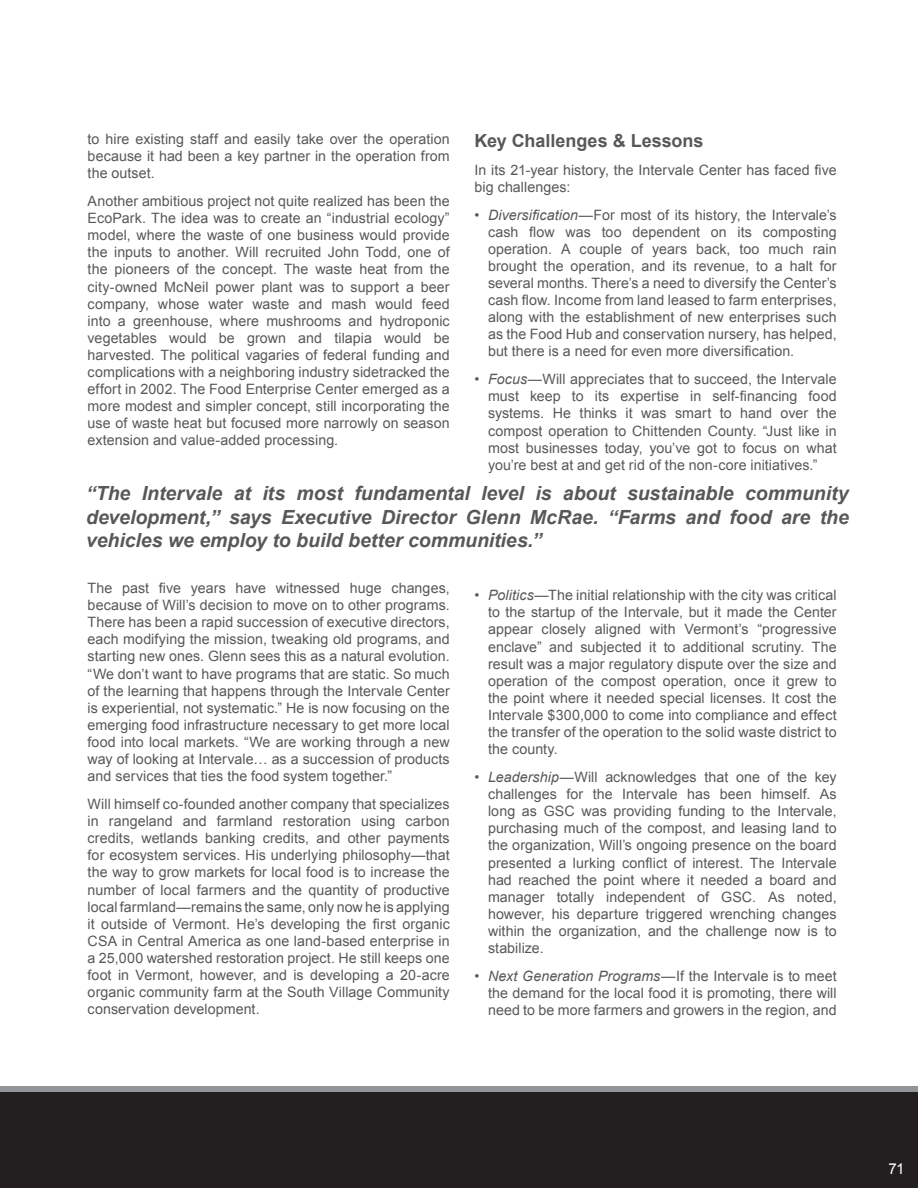
<style>
.page{position:relative;width:918px;height:1188px;background:#fff}
.page>*{position:absolute;margin:0;border:0;box-sizing:border-box;transform-origin:0 0}
.Subheads{font:italic 700 19.5px/23.4px "Arial";color:#57585a;text-align:justify}
.Subheads-2{font:700 18px "Arial";color:#57585a}
.Paragraphs{font:15px "Arial";color:#fff}
.Subheads-3{font:14.25px/17.1px "Arial";letter-spacing:.005em;color:#57585a;text-align:justify}
.Bullets{font:14.25px/17.1px "Arial";letter-spacing:.005em;color:#57585a;text-align:justify}
.Paragraphs-2{font:14.25px/17.1px "Arial";letter-spacing:.005em;color:#57585a}
.s1{font-style:italic}
</style>
<div class="page">
<div style="left:0;top:1087px;width:918px;height:101px;background:#939598"></div>
<div style="left:0;top:1092px;width:918px;height:96px;background:#231f20"></div>
<p class="Subheads-3" style="left:88px;top:131px;width:364px">to hire existing staff and easily take over the operation because it had been a key partner in the operation from the outset.</p>
<p class="Subheads-3" style="left:88px;top:193px;width:364px">Another ambitious project not quite realized has been the EcoPark. The idea was to create an “industrial ecology” model, where the waste of one business would provide the inputs to another. Will recruited John Todd, one of the pioneers of the concept. The waste heat from the city-owned McNeil power plant was to support a beer company, whose water waste and mash would feed into a greenhouse, where mushrooms and hydroponic vegetables would be grown and tilapia would be harvested. The political vagaries of federal funding and complications with a neighboring industry sidetracked the effort in 2002. The Food Enterprise Center emerged as a more modest and simpler concept, still incorporating the use of waste heat but focused more narrowly on season extension and value-added processing.</p>
<p class="Subheads-2" style="left:475px;top:129px;width:231px">Key Challenges &amp; Lessons</p>
<p class="Paragraphs-2" style="left:475px;top:161px;width:364px">In its 21-year history, the Intervale Center has faced five big challenges:</p>
<p class="Bullets" style="left:488px;top:206px;width:350px;text-indent:-14px">• <span class="s1">Diversification</span>—For most of its history, the Intervale’s cash flow was too dependent on its composting operation. A couple of years back, too much rain brought the operation, and its revenue, to a halt for several months. There’s a need to diversify the Center’s cash flow. Income from land leased to farm enterprises, along with the establishment of new enterprises such as the Food Hub and conservation nursery, has helped, but there is a need for even more diversification.</p>
<p class="Bullets" style="left:488px;top:371px;width:350px;text-indent:-14px">• <span class="s1">Focus</span>—Will appreciates that to succeed, the Intervale must keep to its expertise in self-financing food systems. He thinks it was smart to hand over the compost operation to Chittenden County. “Just like in most businesses today, you’ve got to focus on what you’re best at and get rid of the non-core initiatives.”</p>
<p class="Subheads" style="left:86px;top:483px;width:764px">“The Intervale at its most fundamental level is about sustainable community development,” says Executive Director Glenn McRae. “Farms and food are the vehicles we employ to build better communities.”</p>
<p class="Subheads-3" style="left:88px;top:580px;width:364px">The past five years have witnessed huge changes, because of Will’s decision to move on to other programs.<br>There has been a rapid succession of executive directors, each modifying the mission, tweaking old programs, and starting new ones. Glenn sees this as a natural evolution. “We don’t want to have programs that are static. So much of the learning that happens through the Intervale Center is experiential, not systematic.” He is now focusing on the emerging food infrastructure necessary to get more local food into local markets. “We are working through a new way of looking at Intervale… as a succession of products and services that ties the food system together.”</p>
<p class="Subheads-3" style="left:88px;top:796px;width:364px">Will himself co-founded another company that specializes in rangeland and farmland restoration using carbon credits, wetlands banking credits, and other payments for ecosystem services. His underlying philosophy—that the way to grow markets for local food is to increase the number of local farmers and the quantity of productive local farmland—remains the same, only now he is applying it outside of Vermont. He’s developing the first organic CSA in Central America as one land-based enterprise in a 25,000 watershed restoration project. He still keeps one foot in Vermont, however, and is developing a 20-acre organic community farm at the South Village Community conservation development.</p>
<p class="Bullets" style="left:488px;top:587px;width:350px;text-indent:-14px">• <span class="s1">Politics</span>—The initial relationship with the city was critical to the startup of the Intervale, but it made the Center appear closely aligned with Vermont’s “progressive enclave” and subjected it to additional scrutiny. The result was a major regulatory dispute over the size and operation of the compost operation, once it grew to the point where it needed special licenses. It cost the Intervale $300,000 to come into compliance and effect the transfer of the operation to the solid waste district to the county.</p>
<p class="Bullets" style="left:488px;top:769px;width:350px;text-indent:-14px">• <span class="s1">Leadership</span>—Will acknowledges that one of the key challenges for the Intervale has been himself. As long as GSC was providing funding to the Intervale, purchasing much of the compost, and leasing land to the organization, Will’s ongoing presence on the board presented a lurking conflict of interest. The Intervale had reached the point where it needed a board and manager totally independent of GSC. As noted, however, his departure triggered wrenching changes within the organization, and the challenge now is to stabilize.</p>
<p class="Bullets" style="left:488px;top:968px;width:350px;text-indent:-14px">• <span class="s1">Next Generation Programs</span>—If the Intervale is to meet the demand for the local food it is promoting, there will need to be more farmers and growers in the region, and</p>
<p class="Paragraphs" style="left:889px;top:1159px;width:17px">71</p>
</div>
